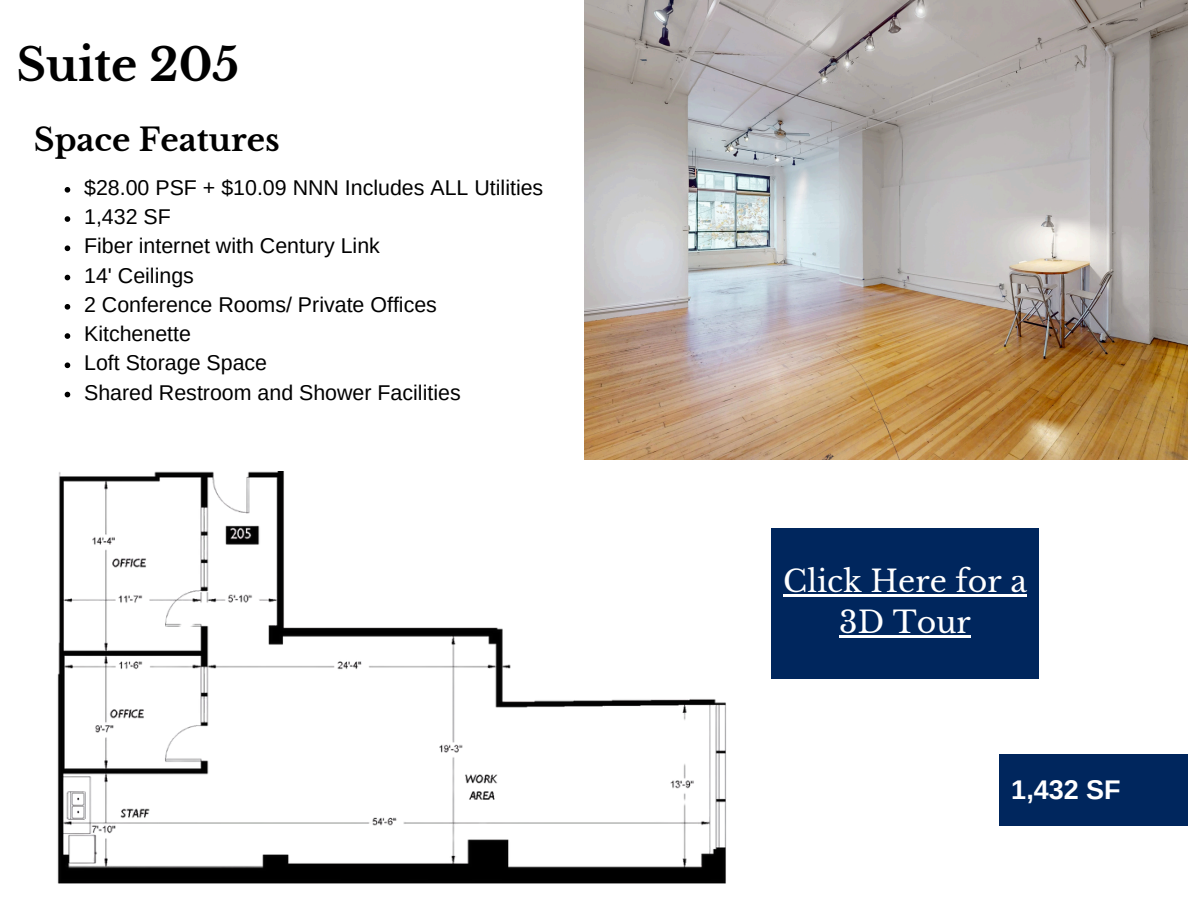
<style>
.page{position:relative;width:1188px;height:918px;background:#fff}
.page>*{position:absolute;margin:0;border:0;box-sizing:border-box;transform-origin:0 0}
.t1{font:700 44.85px "Libre Baskerville";color:#000}
.t2{font:700 31.35px "Libre Baskerville";color:#000}
.t3{font:30px/41.7px "Libre Baskerville";color:#fff;text-align:center}
.t4{font:700 27px "Arimo";color:#fff}
.t5{font:21.45px "Arimo";color:#000}
</style>
<div class="page">
<img style="left:585px;top:0;width:603px;height:459px">
<img style="left:57px;top:471px;width:670px;height:413px">
<svg style="left:65px;top:187px;width:5px;height:6px"></svg>
<svg style="left:65px;top:216px;width:5px;height:6px"></svg>
<svg style="left:65px;top:245px;width:5px;height:6px"></svg>
<svg style="left:65px;top:275px;width:5px;height:5px"></svg>
<svg style="left:65px;top:304px;width:5px;height:6px"></svg>
<svg style="left:65px;top:333px;width:5px;height:6px"></svg>
<svg style="left:65px;top:362px;width:5px;height:6px"></svg>
<svg style="left:65px;top:392px;width:5px;height:5px"></svg>
<div style="left:999px;top:755px;width:189px;height:71px;background:#00265d"></div>
<div style="left:771px;top:528px;width:268px;height:150px;background:#00265d"></div>
<hr style="left:783px;top:594px;width:244px;height:2px;background:#fff">
<hr style="left:839px;top:636px;width:132px;height:2px;background:#fff">
<p class="t1" style="left:16px;top:37px;width:224px">Suite 205</p>
<p class="t2" style="left:34px;top:121px;width:247px">Space Features</p>
<h1 class="t5" style="left:84px;top:175px;width:461px">$28.00 PSF + $10.09 NNN Includes ALL Utilities</h1>
<h2 class="t5" style="left:84px;top:205px;width:88px">1,432 SF</h2>
<p class="t5" style="left:84px;top:234px;width:297px">Fiber internet with Century Link</p>
<p class="t5" style="left:84px;top:263px;width:111px">14' Ceilings</p>
<p class="t5" style="left:84px;top:292px;width:354px">2 Conference Rooms/ Private Offices</p>
<p class="t5" style="left:84px;top:322px;width:108px">Kitchenette</p>
<p class="t5" style="left:84px;top:351px;width:185px">Loft Storage Space</p>
<p class="t5" style="left:84px;top:380px;width:378px">Shared Restroom and Shower Facilities</p>
<p class="t3" style="left:783px;top:560px;width:245px">Click Here for a<br>3D Tour</p>
<p class="t4" style="left:1011px;top:774px;width:111px">1,432 SF</p>
</div>
